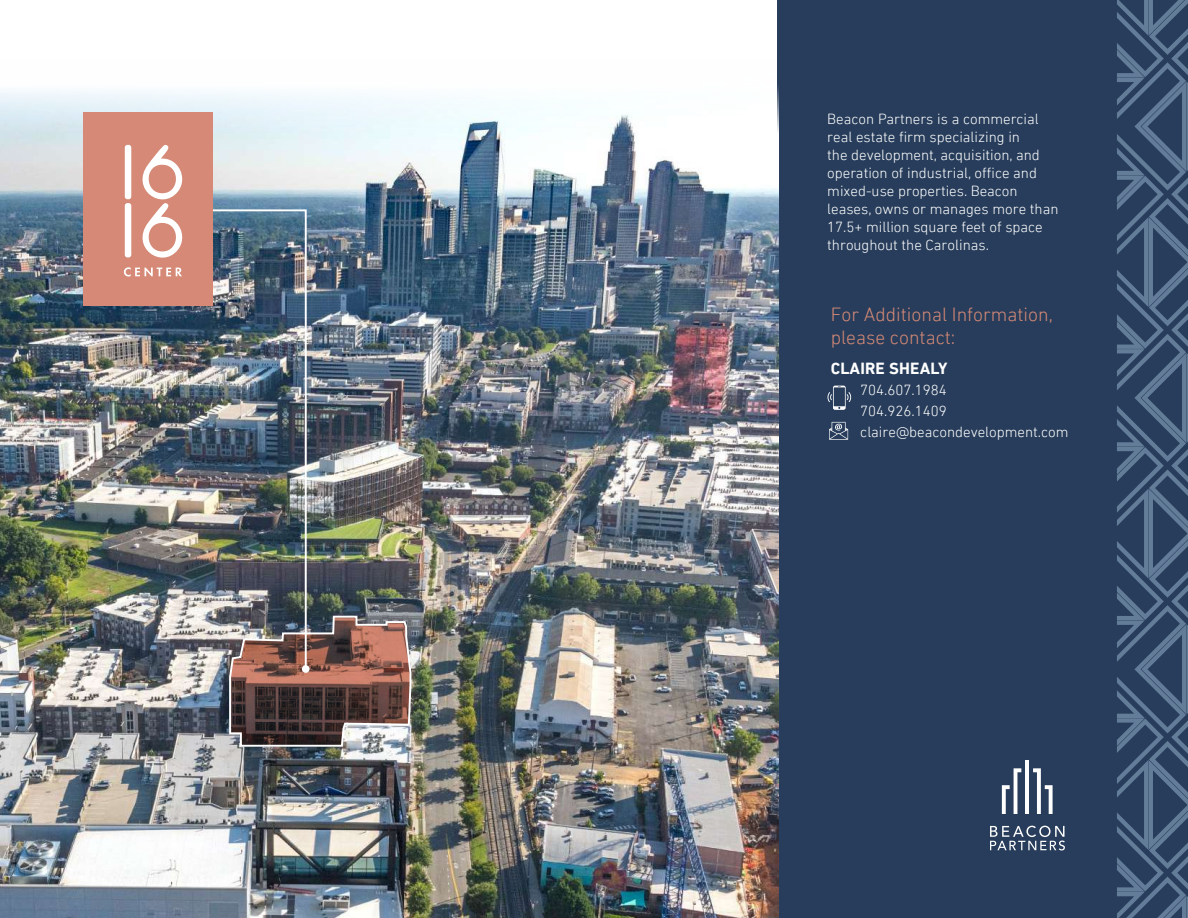
<style>
.page{position:relative;width:1188px;height:918px;background:#fff}
.page>*{position:absolute;margin:0;border:0;box-sizing:border-box;transform-origin:0 0}
.t1{font:300 19.5px/23.4px "DIN Next LT Pro";color:#d58976}
.t2{font:700 16.5px "DIN Next LT Pro";letter-spacing:.01em;color:#fff}
.t3{font:300 15px/18px "DIN Next LT Pro";color:#fff}
</style>
<div class="page">
<div style="left:778px;top:0;width:410px;height:918px;background:#273d5b"></div>
<svg style="left:827px;top:385px;width:24px;height:25px"></svg>
<svg style="left:829px;top:422px;width:19px;height:18px"></svg>
<img style="left:0;top:58px;width:778px;height:860px">
<img style="left:205px;top:208px;width:103px;height:463px">
<div style="left:84px;top:113px;width:129px;height:193px;background:#d58976"></div>
<svg style="left:124px;top:145px;width:59px;height:132px"></svg>
<hr style="left:1025px;top:760px;width:4px;height:54px;background:#fff">
<svg style="left:1033px;top:768px;width:20px;height:46px"></svg>
<svg style="left:1002px;top:768px;width:19px;height:46px"></svg>
<svg style="left:990px;top:826px;width:75px;height:25px"></svg>
<svg style="left:1117px;top:0;width:71px;height:918px"></svg>
<img style="left:228px;top:615px;width:184px;height:133px">
<p class="t3" style="left:827px;top:110px;width:233px">Beacon Partners is a commercial real estate firm specializing in<br>the development, acquisition, and operation of industrial, office and mixed-use properties. Beacon leases, owns or manages more than<br>17.5+ million square feet of space throughout the Carolinas.</p>
<h1 class="t1" style="left:831px;top:302px;width:224px">For Additional Information, please contact:</h1>
<p class="t2" style="left:831px;top:359px;width:118px">CLAIRE SHEALY</p>
<p class="t3" style="left:860px;top:380px;width:210px;line-height:21px">704.607.1984<br>704.926.1409 claire@beacondevelopment.com</p>
</div>
